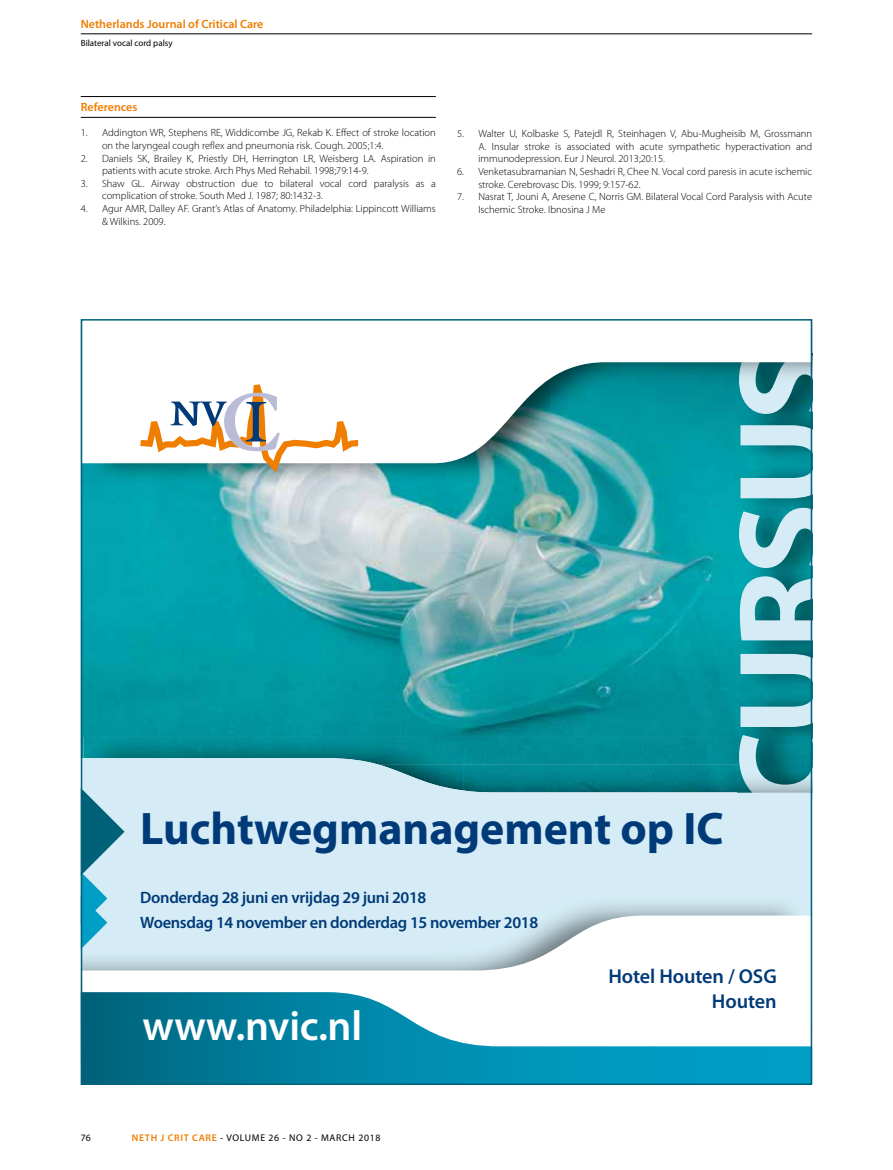
<style>
.page{position:relative;width:893px;height:1170px;background:#fff}
.page>*{position:absolute;margin:0;border:0;box-sizing:border-box;transform-origin:0 0}
.t1{font:700 132.45px "Myriad Pro";letter-spacing:-.03em;color:#d5ecf6}
.t2{font:700 45.75px "Myriad Pro";color:#003a78}
.t3{font:600 42px "Myriad Pro";letter-spacing:-.005em;color:#fff}
.t4{font:600 20.1px/25.2px "Myriad Pro";letter-spacing:-.005em;color:#003a78;text-align:right}
.t5{font:600 16.5px/25.5px "Myriad Pro";letter-spacing:-.02em;color:#003a78}
.t6{font:600 12px "Myriad Pro";color:#ef7d00}
.t7{font:300 10.5px/12.6px "Myriad Pro";color:#000}
.t8{font:9.75px "Myriad Pro";letter-spacing:.07em;color:#000}
.t9{font:9px "Myriad Pro";color:#000}
.s1{font-weight:600;color:#ef7d00}
</style>
<div class="page">
<hr style="left:81px;top:34px;width:731px;height:1px;background:#000">
<hr style="left:81px;top:117px;width:355px;height:1px;background:#000">
<hr style="left:81px;top:96px;width:355px;height:1px;background:#000">
<img style="left:84px;top:484px;width:653px;height:253px">
<img style="left:737px;top:463px;width:72px;height:295px">
<img style="left:84px;top:463px;width:624px;height:21px">
<img style="left:708px;top:463px;width:29px;height:21px">
<img style="left:812px;top:354px;width:1px;height:130px">
<img style="left:739px;top:463px;width:70px;height:21px">
<svg style="left:358px;top:362px;width:451px;height:101px"></svg>
<svg style="left:140px;top:384px;width:218px;height:88px"></svg>
<img style="left:84px;top:737px;width:653px;height:21px">
<img style="left:739px;top:737px;width:70px;height:21px">
<svg style="left:84px;top:758px;width:725px;height:157px;background:#b8dce6"></svg>
<img style="left:125px;top:894px;width:683px;height:21px">
<svg style="left:84px;top:915px;width:725px;height:56px"></svg>
<svg style="left:84px;top:992px;width:725px;height:89px"></svg>
<svg style="left:84px;top:787px;width:41px;height:162px;background:#81becf"></svg>
<p class="t6" style="left:81px;top:18px;width:184px">Netherlands Journal of Critical Care</p>
<p class="t9" style="left:81px;top:38px;width:93px">Bilateral vocal cord palsy</p>
<p class="t6" style="left:81px;top:100px;width:58px">References</p>
<p class="t7" style="left:102px;top:127px;width:335px;text-indent:-21px">1. Addington WR, Stephens RE, Widdicombe JG, Rekab K. Effect of stroke location on the laryngeal cough reflex and pneumonia risk. Cough. 2005;1:4.</p>
<p class="t7" style="left:102px;top:152px;width:335px;text-indent:-21px">2. Daniels SK, Brailey K, Priestly DH, Herrington LR, Weisberg LA. Aspiration in patients with acute stroke. Arch Phys Med Rehabil. 1998;79:14-9.</p>
<p class="t7" style="left:102px;top:177px;width:335px;text-indent:-21px">3. Shaw GL. Airway obstruction due to bilateral vocal cord paralysis as a complication of stroke. South Med J. 1987; 80:1432-3.</p>
<p class="t7" style="left:102px;top:202px;width:335px;text-indent:-21px">4. Agur AMR, Dalley AF. Grant’s Atlas of Anatomy. Philadelphia: Lippincott Williams &amp; Wilkins. 2009.</p>
<p class="t7" style="left:478px;top:127px;width:335px;text-align:justify;text-indent:-21px">5. Walter U, Kolbaske S, Patejdl R, Steinhagen V, Abu-Mugheisib M, Grossmann A. Insular stroke is associated with acute sympathetic hyperactivation and immunodepression. Eur J Neurol. 2013;20:15.</p>
<p class="t7" style="left:478px;top:165px;width:335px;text-indent:-21px">6. Venketasubramanian N, Seshadri R, Chee N. Vocal cord paresis in acute ischemic stroke. Cerebrovasc Dis. 1999; 9:157-62.</p>
<p class="t7" style="left:478px;top:190px;width:335px;text-indent:-21px">7. Nasrat T, Jouni A, Aresene C, Norris GM. Bilateral Vocal Cord Paralysis with Acute<br>Ischemic Stroke. Ibnosina J Me</p>
<h1 class="t1" style="left:699px;top:810px;width:463px;rotate:-90deg">CURSUS</h1>
<h2 class="t2" style="left:140px;top:798px;width:585px">Luchtwegmanagement op IC</h2>
<h3 class="t5" style="left:140px;top:884px;width:399px">Donderdag 28 juni en vrijdag 29 juni 2018<br>Woensdag 14 november en donderdag 15 november 2018</h3>
<h3 class="t3" style="left:143px;top:1002px;width:221px">www.nvic.nl</h3>
<p class="t8" style="left:81px;top:1131px;width:12px">76</p>
<p class="t8" style="left:132px;top:1131px;width:250px"><span class="s1">NETH J CRIT CARE</span> - VOLUME 26 - NO 2 - MARCH 2018</p>
<h3 class="t4" style="left:608px;top:963px;width:170px">Hotel Houten / OSG<br>Houten</h3>
</div>
